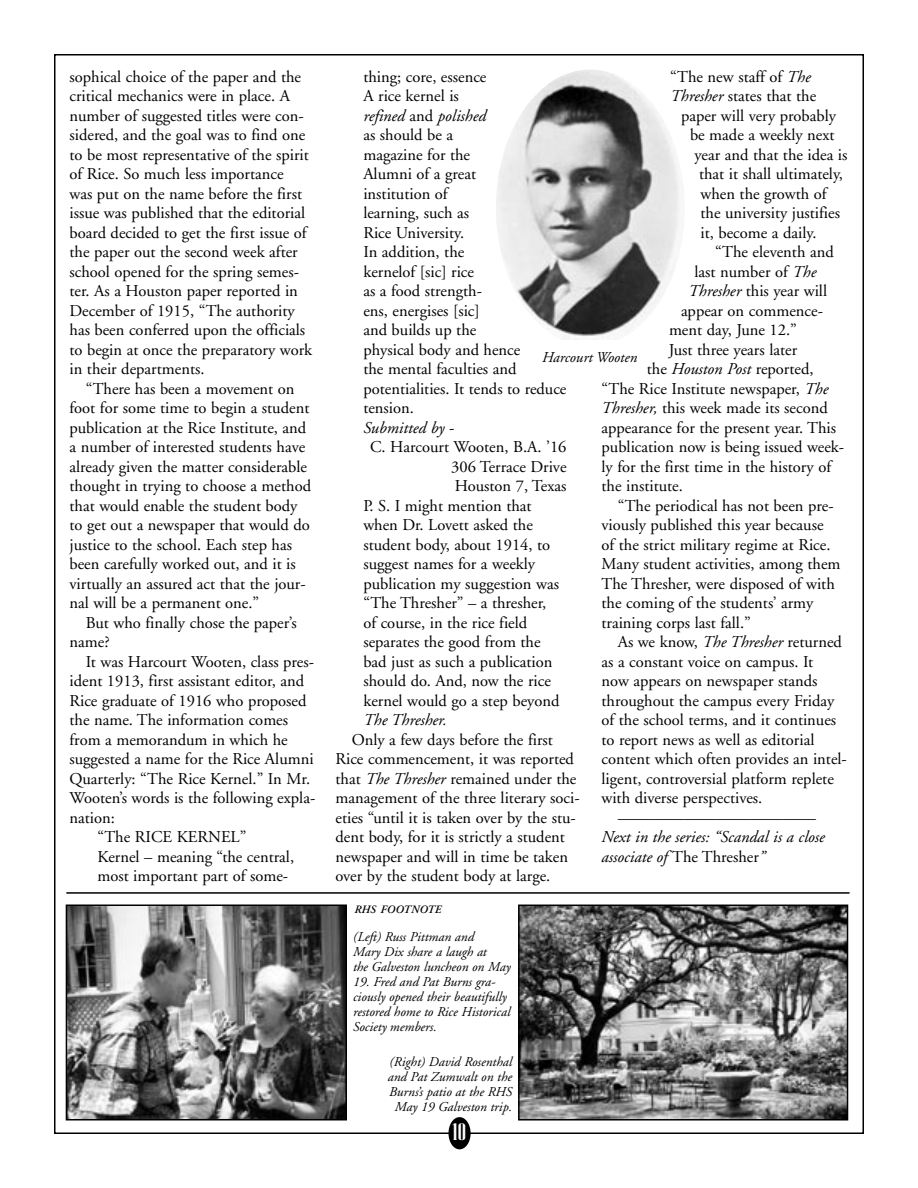
<style>
.page{position:relative;width:918px;height:1188px;background:#fff}
.page>*{position:absolute;margin:0;border:0;box-sizing:border-box;transform-origin:0 0}
.t1{font:21px "Corvinus Skyline";color:#fff}
.body_text{font:16.5px/19.5px "Adobe Garamond";color:#000}
.body_text-2{font:italic 16.5px/19.5px "Adobe Garamond";color:#000}
.Captions{font:italic 15px "Adobe Garamond";color:#000}
.Captions-2{font:italic 13.5px/15px "Adobe Garamond";color:#000}
.subhead_11_pt{font:italic 600 11.25px "Adobe Garamond";letter-spacing:.02em;color:#000}
.s1{font-style:italic}
.s2{font-style:normal}
</style>
<div class="page">
<div style="left:448px;top:1117px;width:23px;height:32px;background:#000;border-radius:50%"></div>
<img style="left:496px;top:70px;width:188px;height:270px">
<img style="left:69px;top:907px;width:275px;height:210px">
<div style="left:66px;top:904px;width:281px;height:216px;border:2px solid #000"></div>
<img style="left:521px;top:908px;width:324px;height:210px">
<div style="left:518px;top:905px;width:330px;height:216px;border:2px solid #000"></div>
<hr style="left:66px;top:892px;width:784px;height:2px;background:#000">
<p class="body_text" style="left:70px;top:67px;width:244px">sophical choice of the paper and the critical mechanics were in place. A number of suggested titles were con&shy;sidered, and the goal was to find one to be most representative of the spirit of Rice. So much less importance<br>was put on the name before the first issue was published that the editorial board decided to get the first issue of the paper out the second week after school opened for the spring semes&shy;ter. As a Houston paper reported in December of 1915, “The authority has been conferred upon the officials to begin at once the preparatory work in their departments.</p>
<p class="body_text" style="left:70px;top:379px;width:243px;text-indent:16px">“There has been a movement on foot for some time to begin a student publication at the Rice Institute, and a number of interested students have already given the matter considerable thought in trying to choose a method that would enable the student body to get out a newspaper that would do justice to the school. Each step has been carefully worked out, and it is virtually an assured act that the jour&shy;nal will be a permanent one.”</p>
<p class="body_text" style="left:70px;top:613px;width:229px;text-indent:16px">But who finally chose the paper’s name?</p>
<p class="body_text" style="left:70px;top:652px;width:247px;text-indent:16px">It was Harcourt Wooten, class pres&shy;ident 1913, first assistant editor, and<br>Rice graduate of 1916 who proposed the name. The information comes from a memorandum in which he suggested a name for the Rice Alumni<br>Quarterly: “The Rice Kernel.” In Mr.<br>Wooten’s words is the following expla&shy;nation:</p>
<p class="body_text" style="left:97px;top:828px;width:151px">“The RICE KERNEL”</p>
<p class="body_text" style="left:97px;top:847px;width:198px">Kernel – meaning “the central, most important part of some-</p>
<p class="body_text" style="left:363px;top:67px;width:125px">thing; core, essence</p>
<p class="body_text" style="left:363px;top:87px;width:205px">A rice kernel is<br><span class="s1">refined</span> and <span class="s1">polished<br></span>as should be a<br>magazine for the<br>Alumni of a great<br>institution of<br>learning, such as<br>Rice University.<br>In addition, the<br>kernelof [sic] rice<br>as a food strength-<br>ens, energises [sic]<br>and builds up the<br>physical body and hence<br>the mental faculties and potentialities. It tends to reduce tension.</p>
<p class="body_text-2" style="left:363px;top:418px;width:92px">Submitted by -</p>
<p class="body_text" style="left:370px;top:438px;width:198px">C. Harcourt Wooten, B.A. ’16</p>
<p class="body_text" style="left:451px;top:457px;width:117px">306 Terrace Drive</p>
<p class="body_text" style="left:455px;top:477px;width:113px">Houston 7, Texas</p>
<p class="body_text" style="left:363px;top:496px;width:198px">P. S. I might mention that when Dr. Lovett asked the student body, about 1914, to suggest names for a weekly publication my suggestion was “The Thresher” – a thresher, of course, in the rice field separates the good from the bad just as such a publication should do. And, now the rice kernel would go a step beyond<br><span class="s1">The Thresher.</span></p>
<p class="body_text" style="left:336px;top:730px;width:246px;text-indent:16px">Only a few days before the first Rice commencement, it was reported that <span class="s1">The Thresher</span> remained under the management of the three literary soci&shy;eties “until it is taken over by the stu&shy;dent body, for it is strictly a student newspaper and will in time be taken over by the student body at large.</p>
<p class="body_text" style="left:670px;top:67px;width:142px">“The new staff of <span class="s1">The</span></p>
<p class="body_text" style="left:670px;top:87px;width:147px"><span class="s1">Thresher</span> states that the</p>
<p class="body_text" style="left:681px;top:106px;width:157px">paper will very probably</p>
<p class="body_text" style="left:690px;top:126px;width:146px">be made a weekly next</p>
<p class="body_text" style="left:694px;top:145px;width:155px">year and that the idea is</p>
<p class="body_text" style="left:699px;top:165px;width:145px">that it shall ultimately,</p>
<p class="body_text" style="left:700px;top:184px;width:128px">when the growth of</p>
<p class="body_text" style="left:700px;top:204px;width:141px">the university justifies</p>
<p class="body_text" style="left:700px;top:223px;width:117px">it, become a daily.</p>
<p class="body_text" style="left:715px;top:243px;width:120px">“The eleventh and</p>
<p class="body_text" style="left:694px;top:262px;width:123px">last number of <span class="s1">The</span></p>
<p class="body_text" style="left:688px;top:282px;width:140px"><span class="s1">Thresher</span> this year will</p>
<p class="body_text" style="left:681px;top:301px;width:144px">appear on commence-</p>
<p class="body_text" style="left:669px;top:321px;width:129px">ment day, June 12.”</p>
<p class="body_text" style="left:669px;top:340px;width:130px">Just three years later</p>
<p class="body_text" style="left:647px;top:360px;width:168px">the <span class="s1">Houston Post</span> reported,</p>
<p class="body_text" style="left:602px;top:379px;width:228px">“The Rice Institute newspaper, <span class="s1">The</span></p>
<p class="body_text" style="left:602px;top:399px;width:228px"><span class="s1">Thresher,</span> this week made its second</p>
<p class="body_text" style="left:602px;top:418px;width:236px">appearance for the present year. This</p>
<p class="body_text" style="left:602px;top:438px;width:244px">publication now is being issued week-</p>
<p class="body_text" style="left:602px;top:457px;width:231px">ly for the first time in the history of</p>
<p class="body_text" style="left:602px;top:477px;width:83px">the institute.</p>
<p class="body_text" style="left:602px;top:496px;width:241px;text-indent:16px">“The periodical has not been pre&shy;viously published this year because<br>of the strict military regime at Rice.<br>Many student activities, among them The Thresher, were disposed of with the coming of the students’ army training corps last fall.”</p>
<p class="body_text" style="left:602px;top:633px;width:247px;text-indent:16px">As we know, <span class="s1">The Thresher</span> returned as a constant voice on campus. It<br>now appears on newspaper stands throughout the campus every Friday of the school terms, and it continues to report news as well as editorial content which often provides an intel&shy;ligent, controversial platform replete with diverse perspectives.</p>
<p class="body_text-2" style="left:618px;top:808px;width:199px">————————————</p>
<p class="body_text-2" style="left:602px;top:828px;width:225px">Next in the series: “Scandal is a close associate of <span class="s2">The Thresher</span>”</p>
<p class="Captions" style="left:542px;top:350px;width:97px">Harcourt Wooten</p>
<p class="subhead_11_pt" style="left:354px;top:903px;width:89px">RHS FOOTNOTE</p>
<p class="Captions-2" style="left:353px;top:930px;width:159px">(Left) Russ Pittman and<br>Mary Dix share a laugh at<br>the Galveston luncheon on May</p>
<p class="Captions-2" style="left:353px;top:975px;width:159px">19. Fred and Pat Burns gra&shy;ciously opened their beautifully restored home to Rice Historical<br>Society members.</p>
<p class="Captions-2" style="left:388px;top:1055px;width:126px;text-align:center">(Right) David Rosenthal and Pat Zumwalt on the<br>Burns’s patio at the RHS<br>May 19 Galveston trip.</p>
<p class="t1" style="left:452px;top:1121px;width:16px">10</p>
</div>
